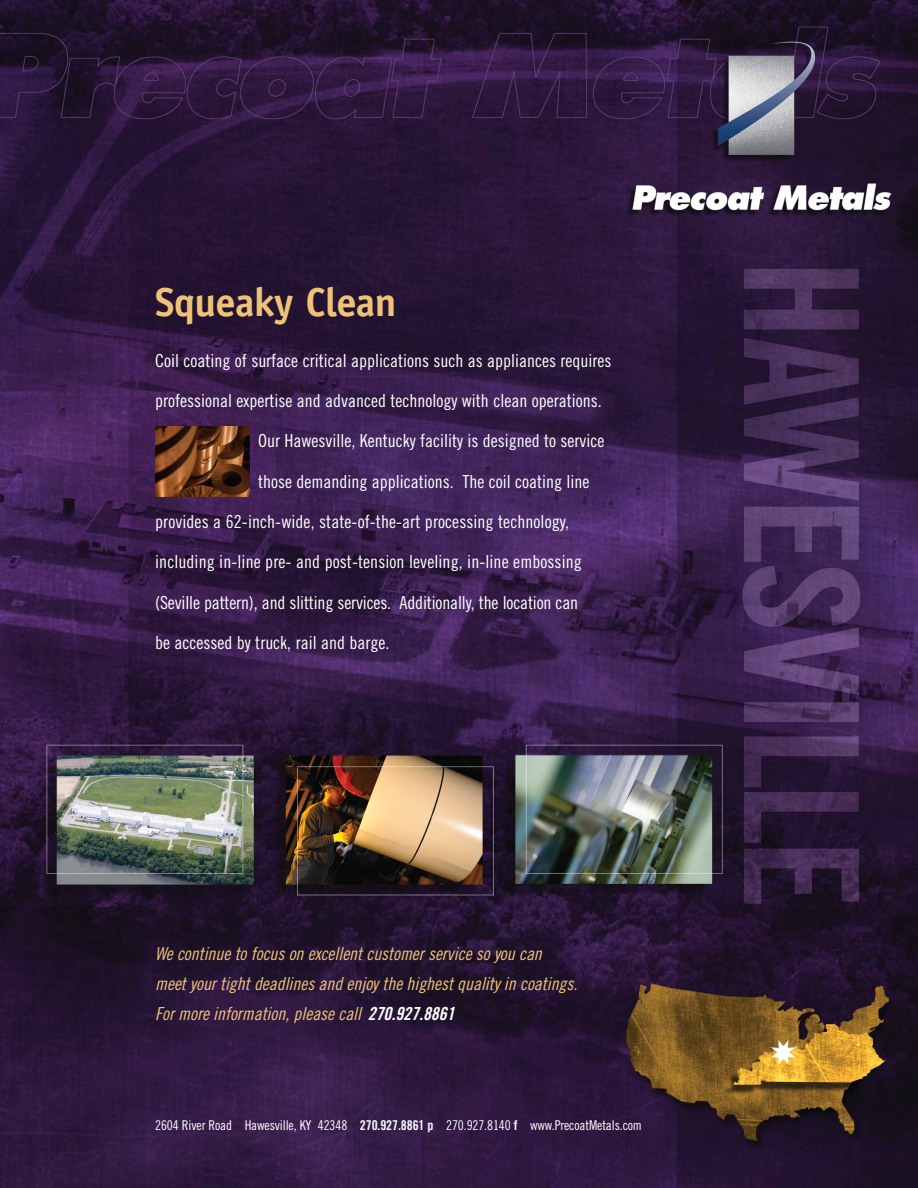
<style>
.page{position:relative;width:918px;height:1188px;background:#fff}
.page>*{position:absolute;margin:0;border:0;box-sizing:border-box;transform-origin:0 0}
.t1{font:700 40.5px "Officina Sans";letter-spacing:-.015em;color:#efc377}
.t2{font:18px "Trade Gothic Cond Eighteen";color:#fff}
.t3{font:italic 18px/30px "Trade Gothic Cond Eighteen";letter-spacing:-.005em;color:#efc377}
.t4{font:13.5px "Trade Gothic Cond Eighteen";letter-spacing:-.01em;color:#fff}
.s1{font-family:"Trade Gothic Bold Cond Twenty";color:#fff}
.s2{font-family:"Trade Gothic Bold Cond Twenty"}
</style>
<div class="page">
<img style="left:0;top:0;width:918px;height:1188px">
<img style="left:155px;top:427px;width:94px;height:69px">
<h1 class="t1" style="left:155px;top:286px;width:243px">Squeaky Clean</h1>
<p class="t2" style="left:155px;top:354px;width:458px">Coil coating of surface critical applications such as appliances requires</p>
<p class="t2" style="left:155px;top:394px;width:448px">professional expertise and advanced technology with clean operations.</p>
<p class="t2" style="left:258px;top:434px;width:348px">Our Hawesville, Kentucky facility is designed to service</p>
<p class="t2" style="left:258px;top:475px;width:333px">those demanding applications. The coil coating line</p>
<p class="t2" style="left:155px;top:515px;width:416px">provides a 62-inch-wide, state-of-the-art processing technology,</p>
<p class="t2" style="left:155px;top:555px;width:428px">including in-line pre- and post-tension leveling, in-line embossing</p>
<p class="t2" style="left:155px;top:596px;width:425px">(Seville pattern), and slitting services. Additionally, the location can</p>
<p class="t2" style="left:155px;top:636px;width:236px">be accessed by truck, rail and barge.</p>
<p class="t3" style="left:155px;top:940px;width:427px">We continue to focus on excellentcustomerservice so you can meetyourtightdeadlines and enjoy the highestquality in coatings.<br>Formore information,please call <span class="s1">270.927.8861</span></p>
<p class="t4" style="left:155px;top:1121px;width:488px">2604 River Road Hawesville, KY 42348 <span class="s2">270.927.8861 p</span> 270.927.8140 <span class="s2">f</span> www.PrecoatMetals.com</p>
</div>
